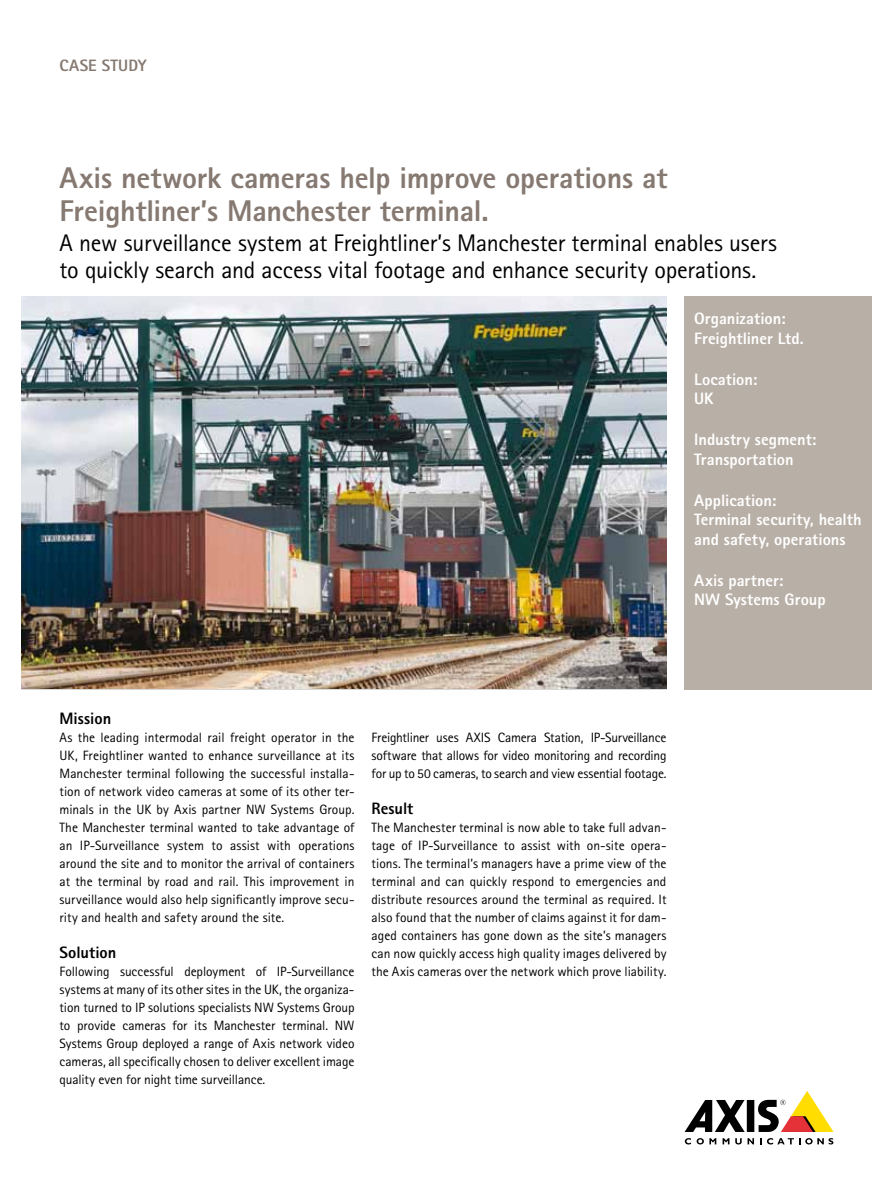
<style>
.page{position:relative;width:893px;height:1191px;background:#fff}
.page>*{position:absolute;margin:0;border:0;box-sizing:border-box;transform-origin:0 0}
.t1{font:800 30px/33px "Rotis Sans Serif Pro";letter-spacing:-.005em;color:#857971}
.t2{font:24px/27px "Rotis Sans Serif Pro";letter-spacing:-.01em;color:#000}
.t3{font:800 16.5px/19.5px "Rotis Sans Serif Pro";color:#fff}
.t4{font:800 16.5px "Rotis Sans Serif Pro";color:#000}
.t5{font:800 16.5px "Rotis Sans Serif Pro";letter-spacing:.01em;color:#857971}
.t6{font:13.5px/18px "Rotis Sans Serif Pro";letter-spacing:-.005em;color:#000;text-align:justify}
</style>
<div class="page">
<div style="left:747px;top:1100px;width:7px;height:32px;background:#000"></div>
<svg style="left:685px;top:1100px;width:60px;height:32px"></svg>
<svg style="left:758px;top:1091px;width:75px;height:41px"></svg>
<svg style="left:685px;top:1138px;width:6px;height:6px"></svg>
<svg style="left:697px;top:1138px;width:19px;height:6px"></svg>
<svg style="left:723px;top:1138px;width:6px;height:6px"></svg>
<svg style="left:735px;top:1138px;width:19px;height:6px"></svg>
<svg style="left:760px;top:1138px;width:73px;height:6px"></svg>
<div style="left:684px;top:296px;width:188px;height:393px;background:#b8afa6"></div>
<img style="left:21px;top:296px;width:645px;height:392px">
<p class="t5" style="left:60px;top:55px;width:89px">CASE STUDY</p>
<h1 class="t1" style="left:60px;top:161px;width:609px">Axis network cameras help improve operations at<br>Freightliner’s Manchester terminal.</h1>
<h2 class="t2" style="left:60px;top:230px;width:719px">A new surveillance system at Freightliner’s Manchester terminal enables users to quickly search and access vital footage and enhance security operations.</h2>
<p class="t3" style="left:694px;top:308px;width:111px">Organization:<br>Freightliner Ltd.</p>
<p class="t3" style="left:694px;top:369px;width:65px">Location:<br>UK</p>
<p class="t3" style="left:694px;top:430px;width:124px">Industry segment:<br>Transportation</p>
<p class="t3" style="left:694px;top:490px;width:169px">Application:<br>Terminal security, health and safety, operations</p>
<p class="t3" style="left:694px;top:570px;width:133px">Axis partner:<br>NW Systems Group</p>
<p class="t4" style="left:60px;top:707px;width:53px">Mission</p>
<p class="t6" style="left:60px;top:728px;width:296px">As the leading intermodal rail freight operator in the UK, Freightliner wanted to enhance surveillance at its Manchester terminal following the successful installa&shy;tion of network video cameras at some of its other ter&shy;minals in the UK by Axis partner NW Systems Group.<br>The Manchester terminal wanted to take advantage of an IP-Surveillance system to assist with operations around the site and to monitor the arrival of containers at the terminal by road and rail. This improvement in surveillance would also help significantly improve secu&shy;rity and health and safety around the site.</p>
<p class="t4" style="left:60px;top:941px;width:58px">Solution</p>
<p class="t6" style="left:60px;top:962px;width:297px">Following successful deployment of IP-Surveillance systems at many of its other sites in the UK, the organiza&shy;tion turned to IP solutions specialists NW Systems Group to provide cameras for its Manchester terminal. NW Systems Group deployed a range of Axis network video cameras, all specifically chosen to deliver excellent image quality even for night time surveillance.</p>
<p class="t6" style="left:372px;top:728px;width:297px">Freightliner uses AXIS Camera Station, IP-Surveillance software that allows for video monitoring and recording for up to 50 cameras, to search and view essential footage.</p>
<p class="t4" style="left:372px;top:797px;width:43px">Result</p>
<p class="t6" style="left:372px;top:818px;width:296px">The Manchester terminal is now able to take full advan&shy;tage of IP-Surveillance to assist with on-site opera&shy;tions. The terminal’s managers have a prime view of the terminal and can quickly respond to emergencies and distribute resources around the terminal as required. It also found that the number of claims against it for dam&shy;aged containers has gone down as the site’s managers can now quickly access high quality images delivered by the Axis cameras over the network which prove liability.</p>
</div>
